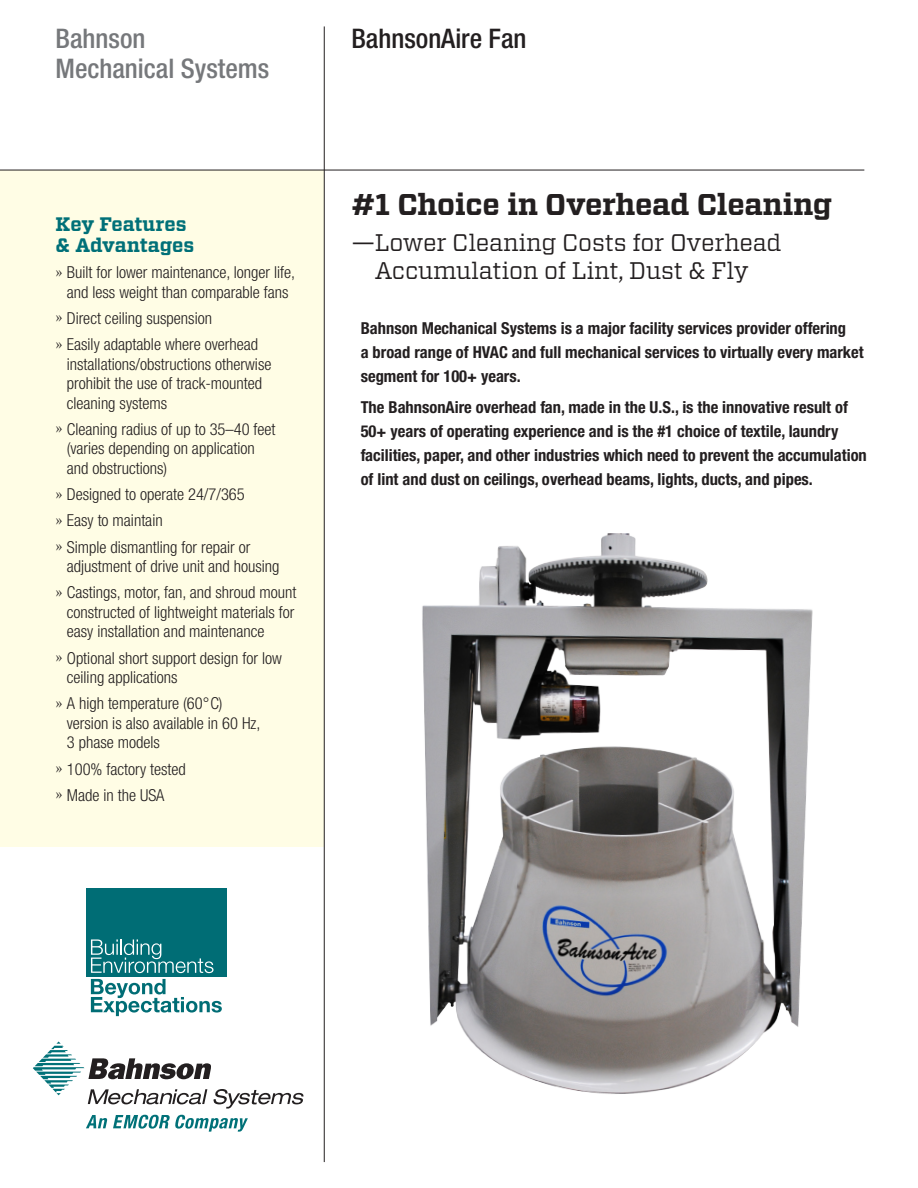
<style>
.page{position:relative;width:918px;height:1188px;background:#fff}
.page>*{position:absolute;margin:0;border:0;box-sizing:border-box;transform-origin:0 0}
.Headline{font:700 30px "Vitesse";letter-spacing:-.01em;color:#231f20}
._01_1_intro_copy{font:500 condensed 27px "Helvetica Neue";color:#76787b}
._01_1_intro_copy-2{font:500 condensed 27px "Helvetica Neue";color:#231f20}
.Headline-2{font:24px/28.5px "Vitesse";letter-spacing:-.01em;color:#231f20;text-align:center}
.Bold_Paragraph_Heade{font:700 19.5px/21px "Vitesse";color:#007078}
.t1{font:300 condensed 16.5px/19.5px "Helvetica Neue";color:#231f20}
._04_body_copy{font:700 condensed 16.5px/24px "Helvetica Neue";color:#231f20}
.s1{font-family:"Minion";font-weight:400;font-stretch:normal}
</style>
<div class="page">
<img style="left:422px;top:533px;width:391px;height:561px">
<div style="left:0;top:170px;width:324px;height:677px;background:#fffde5"></div>
<hr style="left:0;top:170px;width:864px;height:1px;background:#231f20">
<hr style="left:324px;top:26px;width:1px;height:1136px;background:#231f20">
<svg style="left:86px;top:1115px;width:21px;height:13px"></svg>
<svg style="left:113px;top:1115px;width:135px;height:17px"></svg>
<svg style="left:33px;top:1041px;width:271px;height:68px"></svg>
<div style="left:86px;top:889px;width:141px;height:88px;background:#006d75"></div>
<svg style="left:91px;top:939px;width:123px;height:34px"></svg>
<svg style="left:91px;top:979px;width:131px;height:37px"></svg>
<p class="_01_1_intro_copy" style="left:56px;top:22px;width:91px">Bahnson</p>
<p class="_01_1_intro_copy-2" style="left:351px;top:22px;width:177px">BahnsonAire Fan</p>
<p class="_01_1_intro_copy" style="left:56px;top:52px;width:215px">Mechanical Systems</p>
<p class="Bold_Paragraph_Heade" style="left:56px;top:214px;width:140px">Key Features &amp; Advantages</p>
<p class="t1" style="left:56px;top:263px;width:241px;text-align:center"><span class="s1">»</span> Built for lower maintenance, longer life, and less weight than comparable fans</p>
<p class="t1" style="left:56px;top:308px;width:158px"><span class="s1">»</span> Direct ceiling suspension</p>
<p class="t1" style="left:67px;top:335px;width:206px;text-indent:-11px"><span class="s1">»</span> Easily adaptable where overhead installations/obstructions otherwise prohibit the use of track-mounted cleaning systems</p>
<p class="t1" style="left:67px;top:419px;width:210px;text-indent:-11px"><span class="s1">»</span> Cleaning radius of up to 35–40 feet (varies depending on application and obstructions)</p>
<p class="t1" style="left:56px;top:485px;width:191px"><span class="s1">»</span> Designed to operate 24/7/365</p>
<p class="t1" style="left:56px;top:511px;width:109px"><span class="s1">»</span> Easy to maintain</p>
<p class="t1" style="left:67px;top:537px;width:214px;text-indent:-11px"><span class="s1">»</span> Simple dismantling for repair or adjustment of drive unit and housing</p>
<p class="t1" style="left:67px;top:583px;width:231px;text-indent:-11px"><span class="s1">»</span> Castings, motor, fan, and shroud mount constructed of lightweight materials for easy installation and maintenance</p>
<p class="t1" style="left:67px;top:648px;width:217px;text-indent:-11px"><span class="s1">»</span> Optional short support design for low ceiling applications</p>
<p class="t1" style="left:67px;top:694px;width:195px;text-indent:-11px"><span class="s1">»</span> A high temperature (60°C) version is also available in 60 Hz,<br>3 phase models</p>
<p class="t1" style="left:56px;top:759px;width:132px"><span class="s1">»</span> 100% factory tested</p>
<p class="t1" style="left:56px;top:785px;width:110px"><span class="s1">»</span> Made in the USA</p>
<p class="Headline" style="left:351px;top:185px;width:482px">#1 Choice in Overhead Cleaning</p>
<p class="Headline-2" style="left:351px;top:228px;width:432px">—Lower Cleaning Costs for Overhead<br>Accumulation of Lint, Dust &amp; Fly</p>
<p class="_04_body_copy" style="left:361px;top:316px;width:505px">Bahnson Mechanical Systems is a major facility services provider offering<br>a broad range of HVAC and full mechanical services to virtually every market segment for 100+ years.</p>
<p class="_04_body_copy" style="left:361px;top:395px;width:508px">The BahnsonAire overhead fan, made in the U.S., is the innovative result of 50+ years of operating experience and is the #1 choice of textile, laundry facilities, paper, and other industries which need to prevent the accumulation of lint and dust on ceilings, overhead beams, lights, ducts, and pipes.</p>
</div>
